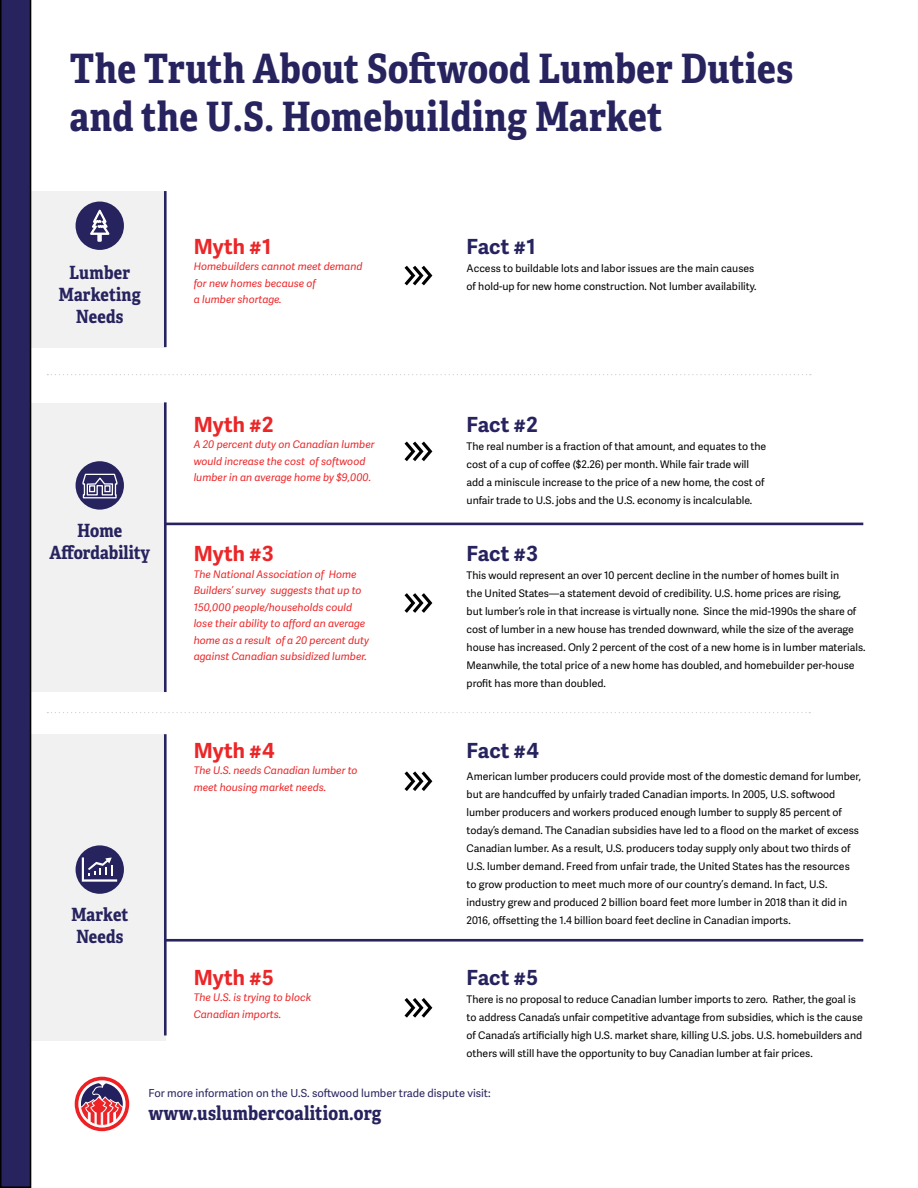
<style>
.page{position:relative;width:918px;height:1188px;background:#fff}
.page>*{position:absolute;margin:0;border:0;box-sizing:border-box;transform-origin:0 0}
.t1{font:700 40.5px/48.6px "Adelle Condensed";letter-spacing:.01em;color:#27235e}
.t2{font:700 20.85px "Adelle Sans";letter-spacing:.01em;color:#eb2628}
.t3{font:700 20.85px "Adelle Sans";color:#27235e}
.t4{font:700 19.35px "Adelle Condensed";letter-spacing:.01em;color:#27235e}
.t5{font:700 18.3px/21.9px "Adelle Condensed";color:#27235e;text-align:center}
.t6{font:11.1px "Adelle Sans";color:#27235e}
.t7{font:10.5px/18px "Adelle Sans";color:#000}
.t8{font:italic 10.5px/16.5px "Adelle Sans";color:#eb2628}
</style>
<div class="page">
<div style="left:26px;top:403px;width:140px;height:288px;background:#f1f1f2"></div>
<div style="left:26px;top:191px;width:140px;height:156px;background:#f1f1f2"></div>
<div style="left:26px;top:734px;width:140px;height:306px;background:#f1f1f2"></div>
<hr style="left:164px;top:191px;width:3px;height:156px;background:#27235e">
<hr style="left:164px;top:402px;width:3px;height:290px;background:#27235e">
<div style="left:76px;top:202px;width:48px;height:48px;background:#27235e;border-radius:50%"></div>
<svg style="left:90px;top:209px;width:20px;height:33px"></svg>
<hr style="left:165px;top:523px;width:698px;height:2px;background:#27235e">
<hr style="left:164px;top:734px;width:3px;height:301px;background:#27235e">
<hr style="left:165px;top:939px;width:698px;height:3px;background:#27235e">
<svg style="left:405px;top:266px;width:27px;height:19px"></svg>
<svg style="left:405px;top:442px;width:27px;height:19px"></svg>
<svg style="left:405px;top:593px;width:27px;height:20px"></svg>
<svg style="left:405px;top:771px;width:27px;height:20px"></svg>
<svg style="left:405px;top:998px;width:27px;height:20px"></svg>
<div style="left:76px;top:845px;width:48px;height:49px;background:#27235e;border-radius:50%"></div>
<svg style="left:82px;top:857px;width:35px;height:25px"></svg>
<div style="left:76px;top:461px;width:48px;height:49px;background:#27235e;border-radius:50%"></div>
<svg style="left:82px;top:473px;width:36px;height:26px"></svg>
<svg style="left:47px;top:374px;width:764px;height:1px"></svg>
<svg style="left:47px;top:712px;width:763px;height:1px"></svg>
<div style="left:75px;top:1077px;width:54px;height:54px;background:#ed2024;border-radius:50%"></div>
<svg style="left:78px;top:1080px;width:48px;height:48px"></svg>
<svg style="left:80px;top:1083px;width:44px;height:43px"></svg>
<svg style="left:0;top:0;width:31px;height:1188px;background:#231f55"></svg>
<h1 class="t1" style="left:70px;top:42px;width:725px">The Truth About Softwood Lumber Duties and the U.S. Homebuilding Market</h1>
<h3 class="t5" style="left:59px;top:261px;width:84px">Lumber<br>Marketing<br>Needs</h3>
<h3 class="t5" style="left:49px;top:519px;width:102px">Home<br>Affordability</h3>
<h2 class="t2" style="left:194px;top:231px;width:79px">Myth #1</h2>
<p class="t8" style="left:194px;top:258px;width:170px">Homebuilders cannot meet demand for new homes because of<br>a lumber shortage.</p>
<h2 class="t2" style="left:194px;top:409px;width:81px">Myth #2</h2>
<p class="t8" style="left:194px;top:436px;width:182px">A 20 percent duty on Canadian lumber would increase the cost of softwood lumber in an average home by $9,000.</p>
<h2 class="t2" style="left:194px;top:538px;width:81px">Myth #3</h2>
<p class="t8" style="left:194px;top:565px;width:177px">The National Association of Home Builders’ survey suggests that up to 150,000 people/households could lose their ability to afford an average home as a result of a 20 percent duty against Canadian subsidized lumber.</p>
<h2 class="t2" style="left:194px;top:735px;width:82px">Myth #4</h2>
<p class="t8" style="left:194px;top:762px;width:165px">The U.S. needs Canadian lumber to meet housing market needs.</p>
<h3 class="t5" style="left:71px;top:903px;width:59px;text-align:left">Market<br>Needs</h3>
<h2 class="t2" style="left:194px;top:962px;width:82px">Myth #5</h2>
<p class="t8" style="left:194px;top:989px;width:119px">The U.S. is trying to block<br>Canadian imports.</p>
<h2 class="t3" style="left:467px;top:231px;width:71px">Fact #1</h2>
<p class="t7" style="left:467px;top:258px;width:292px">Access to buildable lots and labor issues are the main causes of hold-up for new home construction. Not lumber availability.</p>
<h2 class="t3" style="left:467px;top:409px;width:73px">Fact #2</h2>
<p class="t7" style="left:467px;top:437px;width:301px">The real number is a fraction of that amount, and equates to the cost of a cup of coffee ($2.26) per month. While fair trade will add a miniscule increase to the price of a new home, the cost of unfair trade to U.S. jobs and the U.S. economy is incalculable.</p>
<h2 class="t3" style="left:467px;top:538px;width:73px">Fact #3</h2>
<p class="t7" style="left:467px;top:566px;width:400px">This would represent an over 10 percent decline in the number of homes built in<br>the United States—a statement devoid of credibility. U.S. home prices are rising,<br>but lumber’s role in that increase is virtually none. Since the mid-1990s the share of cost of lumber in a new house has trended downward, while the size of the average house has increased. Only 2 percent of the cost of a new home is in lumber materials.<br>Meanwhile, the total price of a new home has doubled, and homebuilder per-house profit has more than doubled.</p>
<h2 class="t3" style="left:467px;top:735px;width:74px">Fact #4</h2>
<p class="t7" style="left:467px;top:767px;width:396px">American lumber producers could provide most of the domestic demand for lumber, but are handcuffed by unfairly traded Canadian imports. In 2005, U.S. softwood lumber producers and workers produced enough lumber to supply 85 percent of today’s demand. The Canadian subsidies have led to a flood on the market of excess Canadian lumber. As a result, U.S. producers today supply only about two thirds of U.S. lumber demand. Freed from unfair trade, the United States has the resources to grow production to meet much more of our country’s demand. In fact, U.S. industry grew and produced 2 billion board feet more lumber in 2018 than it did in 2016, offsetting the 1.4 billion board feet decline in Canadian imports.</p>
<h2 class="t3" style="left:467px;top:962px;width:73px">Fact #5</h2>
<p class="t7" style="left:467px;top:990px;width:398px">There is no proposal to reduce Canadian lumber imports to zero. Rather, the goal is to address Canada’s unfair competitive advantage from subsidies, which is the cause of Canada’s artificially high U.S. market share, killing U.S. jobs. U.S. homebuilders and others will still have the opportunity to buy Canadian lumber at fair prices.</p>
<p class="t6" style="left:148px;top:1085px;width:344px">For more information on the U.S. softwood lumber trade dispute visit:</p>
<h3 class="t4" style="left:148px;top:1099px;width:234px">www.uslumbercoalition.org</h3>
</div>
